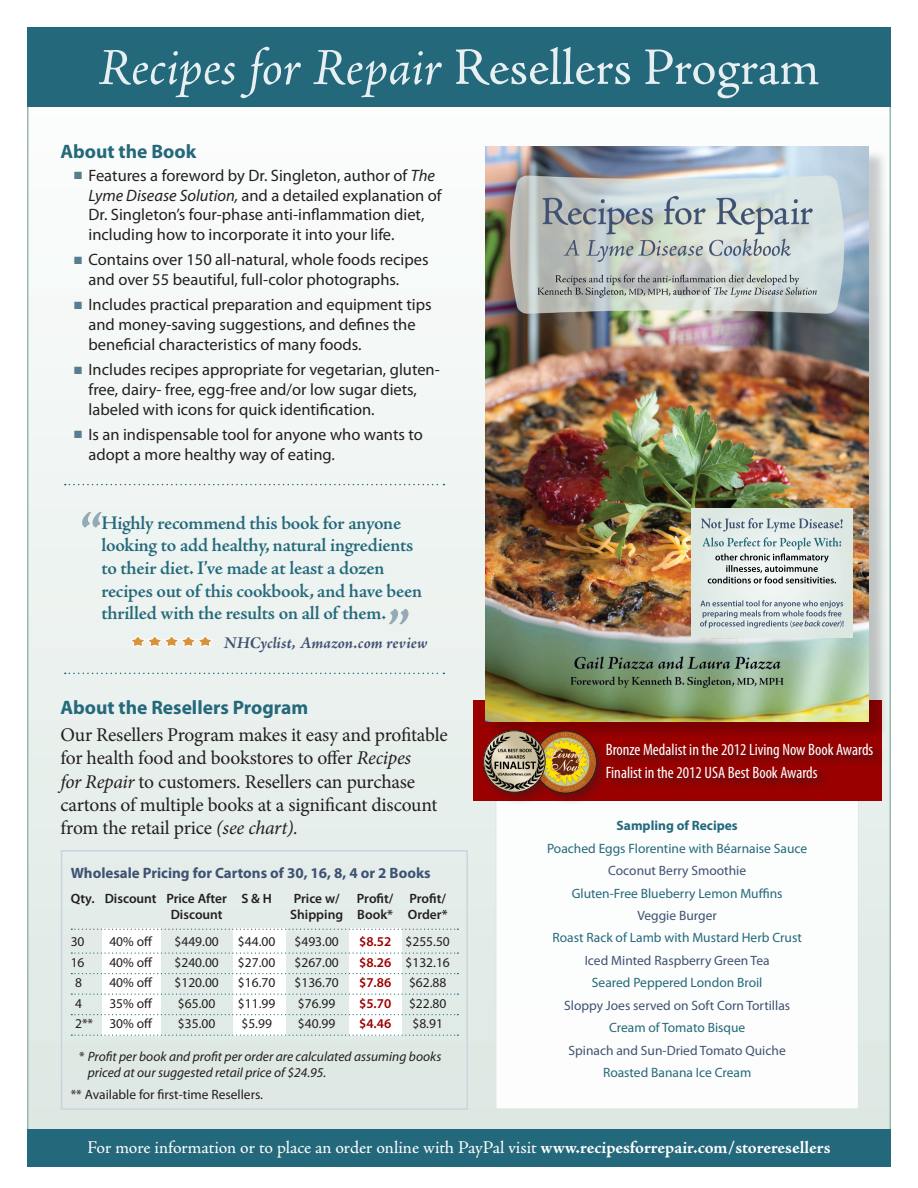
<style>
.page{position:relative;width:918px;height:1188px;background:#fff}
.page>*{position:absolute;margin:0;border:0;box-sizing:border-box;transform-origin:0 0}
.main_text_body{font:700 56.7px "Adobe Jenson Pro";color:#96aab6}
.t1{font:italic 52.65px "Adobe Jenson Pro";letter-spacing:-.005em;color:#fff}
.t2{font:19.5px/23.4px "Minion Pro";letter-spacing:-.015em;color:#231f20}
.subhead{font:700 19.5px "Myriad Pro";color:#24697b}
.main_text_body-2{font:600 19.35px/22.6px "Adobe Jenson Pro";letter-spacing:-.015em;color:#24697b}
.main_text_body-3{font:18px "Adobe Jenson Pro";letter-spacing:-.005em;color:#fff}
.main_text_body-4{font:italic 700 16.65px "Adobe Jenson Pro";color:#3f5273}
.sell_sheet_bullets{font:16.5px/19.8px "Myriad Pro";color:#231f20}
.t3{font:condensed 16.5px "Myriad Pro";color:#fff}
.t4{font:700 15px "Myriad Pro";color:#3f5273}
.t5{font:13.5px "Myriad Pro";color:#231f20}
.sample_recipes{font:13.5px "Myriad Pro";color:#24697b}
.sample_recipes-2{font:13.5px "Myriad Pro";color:#3f5273}
.t6{font:italic 13.5px/16.2px "Myriad Pro";color:#231f20}
.t7{font:600 13.5px "Myriad Pro";color:#231f20}
.sample_recipes-3{font:700 13.5px "Myriad Pro";color:#24697b}
.t8{font:600 13.5px "Myriad Pro";color:#9b0000}
.s1{font-style:normal}
.s2{color:#567e8e}
.s3{font-style:italic}
.s4{font-weight:600;color:#9b0000}
.s5{font-weight:700}
</style>
<div class="page">
<div style="left:28px;top:28px;width:862px;height:1132px;background:linear-gradient(to bottom,#fefefe,#dce7e2)"></div>
<div style="left:496px;top:520px;width:363px;height:589px;background:#fff;border:1px solid #dde7e2"></div>
<div style="left:473px;top:700px;width:408px;height:101px;background:#9b0000"></div>
<div style="left:27px;top:27px;width:864px;height:80px;background:#24697b"></div>
<svg style="left:65px;top:484px;width:379px;height:1px"></svg>
<svg style="left:65px;top:673px;width:379px;height:1px"></svg>
<div style="left:102px;top:928px;width:59px;height:107px;background:#fff"></div>
<div style="left:233px;top:928px;width:53px;height:107px;background:#fff"></div>
<div style="left:349px;top:928px;width:53px;height:107px;background:#fff"></div>
<svg style="left:71px;top:929px;width:387px;height:1px"></svg>
<svg style="left:71px;top:952px;width:387px;height:2px"></svg>
<svg style="left:71px;top:973px;width:387px;height:1px"></svg>
<svg style="left:71px;top:994px;width:387px;height:1px"></svg>
<svg style="left:71px;top:1014px;width:387px;height:1px"></svg>
<svg style="left:71px;top:1035px;width:387px;height:1px"></svg>
<div style="left:61px;top:850px;width:407px;height:260px;border:2px solid #cbd4dc"></div>
<div style="left:27px;top:1129px;width:864px;height:37px;background:#24697b"></div>
<div style="left:488px;top:149px;width:399px;height:591px;background:#010209;opacity:.2"></div>
<img style="left:485px;top:147px;width:384px;height:575px">
<svg style="left:691px;top:509px;width:162px;height:129px;background:#e0eae5"></svg>
<svg style="left:700px;top:600px;width:144px;height:28px;background:#bfcace"></svg>
<svg style="left:701px;top:518px;width:142px;height:65px;background:#c4cece"></svg>
<svg style="left:129px;top:635px;width:85px;height:13px"></svg>
<div style="left:604px;top:741px;width:281px;height:50px;background:#231f20;opacity:.75"></div>
<div style="left:481px;top:728px;width:128px;height:77px;background:#231f20;opacity:.4"></div>
<svg style="left:483px;top:731px;width:113px;height:61px"></svg>
<img style="left:535px;top:731px;width:61px;height:62px;border-radius:31px">
<div style="left:534px;top:731px;width:63px;height:62px;border:1px solid #231f20;border-radius:50%"></div>
<img style="left:484px;top:731px;width:61px;height:61px;border-radius:31px">
<div style="left:483px;top:731px;width:62px;height:61px;border:1px solid #231f20;border-radius:50%"></div>
<h2 class="t1" style="left:98px;top:38px;width:723px">Recipes for Repair <span class="s1">Resellers Program</span></h2>
<p class="subhead" style="left:60px;top:139px;width:137px">About the Book</p>
<p class="sell_sheet_bullets" style="left:89px;top:165px;width:355px;text-indent:-14px"><span class="s2">■</span> Features a foreword by Dr. Singleton, author of <span class="s3">The Lyme Disease Solution,</span> and a detailed explanation of Dr. Singleton’s four-phase anti-inflammation diet, including how to incorporate it into your life.</p>
<p class="sell_sheet_bullets" style="left:89px;top:250px;width:342px;text-indent:-14px"><span class="s2">■</span> Contains over 150 all-natural, whole foods recipes and over 55 beautiful, full-color photographs.</p>
<p class="sell_sheet_bullets" style="left:89px;top:295px;width:345px;text-indent:-14px"><span class="s2">■</span> Includes practical preparation and equipment tips and money-saving suggestions, and defines the beneficial characteristics of many foods.</p>
<p class="sell_sheet_bullets" style="left:89px;top:359px;width:353px;text-indent:-14px"><span class="s2">■</span> Includes recipes appropriate for vegetarian, gluten&shy;free, dairy- free, egg-free and/or low sugar diets, labeled with icons for quick identification.</p>
<p class="sell_sheet_bullets" style="left:89px;top:424px;width:336px;text-indent:-14px"><span class="s2">■</span> Is an indispensable tool for anyone who wants to adopt a more healthy way of eating.</p>
<p class="main_text_body" style="left:81px;top:501px;width:23px">“</p>
<p class="main_text_body-2" style="left:101px;top:512px;width:322px">Highly recommend this book for anyone looking to add healthy, natural ingredients to their diet. I’ve made at least a dozen recipes out of this cookbook, and have been thrilled with the results on all of them.</p>
<p class="main_text_body-4" style="left:224px;top:633px;width:205px">NHCyclist, Amazon.com review</p>
<p class="main_text_body" style="left:389px;top:598px;width:23px">”</p>
<p class="subhead" style="left:60px;top:695px;width:249px">About the Resellers Program</p>
<p class="t2" style="left:60px;top:723px;width:389px">Our Resellers Program makes it easy and profitable for health food and bookstores to offer <span class="s3">Recipes<br>for Repair</span> to customers. Resellers can purchase cartons of multiple books at a significant discount from the retail price <span class="s3">(see chart).</span></p>
<p class="t4" style="left:71px;top:863px;width:361px">Wholesale Pricing for Cartons of 30, 16, 8, 4 or 2 Books</p>
<p class="t7" style="left:71px;top:890px;width:203px">Qty. Discount Price After S &amp; H</p>
<p class="t7" style="left:294px;top:890px;width:48px">Price w/</p>
<p class="t7" style="left:357px;top:890px;width:91px">Profit/ Profit/</p>
<p class="t7" style="left:171px;top:906px;width:53px">Discount</p>
<p class="t7" style="left:290px;top:906px;width:159px">Shipping Book* Order*</p>
<p class="t5" style="left:71px;top:933px;width:15px">30</p>
<p class="t5" style="left:109px;top:933px;width:45px">40% off</p>
<p class="t5" style="left:175px;top:933px;width:46px">$449.00</p>
<p class="t5" style="left:238px;top:933px;width:39px">$44.00</p>
<p class="t5" style="left:295px;top:933px;width:46px">$493.00</p>
<p class="t5" style="left:359px;top:933px;width:92px"><span class="s4">$8.52</span> $255.50</p>
<p class="t5" style="left:71px;top:954px;width:15px">16</p>
<p class="t5" style="left:109px;top:954px;width:45px">40% off</p>
<p class="t5" style="left:175px;top:954px;width:46px">$240.00</p>
<p class="t5" style="left:238px;top:954px;width:39px">$27.00</p>
<p class="t5" style="left:295px;top:954px;width:46px">$267.00</p>
<p class="t5" style="left:359px;top:954px;width:92px"><span class="s4">$8.26</span> $132.16</p>
<p class="t5" style="left:75px;top:974px;width:8px">8</p>
<p class="t5" style="left:109px;top:974px;width:45px">40% off</p>
<p class="t5" style="left:175px;top:974px;width:46px">$120.00</p>
<p class="t5" style="left:238px;top:974px;width:39px">$16.70</p>
<p class="t5" style="left:295px;top:974px;width:46px">$136.70</p>
<p class="t8" style="left:359px;top:974px;width:34px">$7.86</p>
<p class="t5" style="left:409px;top:974px;width:39px">$62.88</p>
<p class="t5" style="left:75px;top:995px;width:8px">4</p>
<p class="t5" style="left:109px;top:995px;width:45px">35% off</p>
<p class="t5" style="left:178px;top:995px;width:39px">$65.00</p>
<p class="t5" style="left:238px;top:995px;width:39px">$11.99</p>
<p class="t5" style="left:298px;top:995px;width:39px">$76.99</p>
<p class="t8" style="left:359px;top:994px;width:34px">$5.70</p>
<p class="t5" style="left:409px;top:995px;width:39px">$22.80</p>
<p class="t5" style="left:75px;top:1015px;width:79px">2** 30% off</p>
<p class="t5" style="left:178px;top:1015px;width:39px">$35.00</p>
<p class="t5" style="left:241px;top:1015px;width:32px">$5.99</p>
<p class="t5" style="left:298px;top:1015px;width:39px">$40.99</p>
<p class="t8" style="left:359px;top:1015px;width:34px">$4.46</p>
<p class="t5" style="left:412px;top:1015px;width:32px">$8.91</p>
<p class="t6" style="left:88px;top:1048px;width:355px;text-indent:-8px"><span class="s1">*</span> Profit per book and profit per order are calculated assuming books priced at our suggested retail price of $24.95.</p>
<p class="t5" style="left:71px;top:1086px;width:194px">** Available for first-time Resellers.</p>
<p class="t3" style="left:606px;top:740px;width:269px">Bronze Medalist in the 2012 Living Now Book Awards</p>
<p class="t3" style="left:606px;top:762px;width:213px">Finalist in the 2012 USA Best Book Awards</p>
<p class="sample_recipes-3" style="left:617px;top:817px;width:123px">Sampling of Recipes</p>
<p class="sample_recipes" style="left:547px;top:840px;width:262px">Poached Eggs Florentine with Béarnaise Sauce</p>
<p class="sample_recipes-2" style="left:608px;top:862px;width:139px">Coconut Berry Smoothie</p>
<p class="sample_recipes" style="left:572px;top:885px;width:212px">Gluten-Free Blueberry Lemon Muffins</p>
<p class="sample_recipes-2" style="left:637px;top:907px;width:81px">Veggie Burger</p>
<p class="sample_recipes" style="left:553px;top:930px;width:251px">Roast Rack of Lamb with Mustard Herb Crust</p>
<p class="sample_recipes-2" style="left:585px;top:952px;width:186px">Iced Minted Raspberry Green Tea</p>
<p class="sample_recipes" style="left:592px;top:974px;width:172px">Seared Peppered London Broil</p>
<p class="sample_recipes-2" style="left:564px;top:997px;width:228px">Sloppy Joes served on Soft Corn Tortillas</p>
<p class="sample_recipes" style="left:609px;top:1019px;width:138px">Cream of Tomato Bisque</p>
<p class="sample_recipes-2" style="left:569px;top:1042px;width:219px">Spinach and Sun-Dried Tomato Quiche</p>
<p class="sample_recipes" style="left:603px;top:1064px;width:150px">Roasted Banana Ice Cream</p>
<p class="main_text_body-3" style="left:88px;top:1137px;width:744px">For more information or to place an order online with PayPal visit <span class="s5">www.recipesforrepair.com/storeresellers</span></p>
</div>
